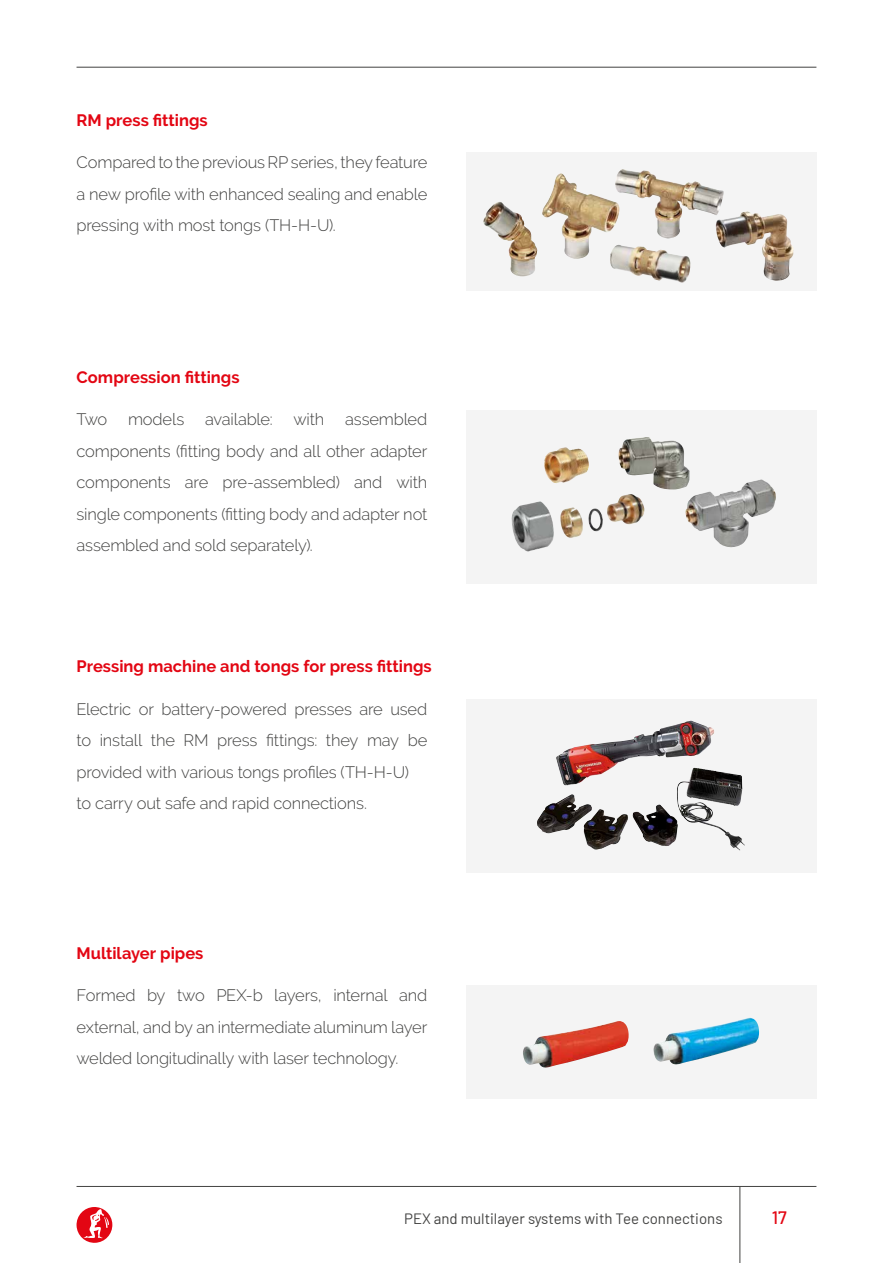
<style>
.page{position:relative;width:893px;height:1263px;background:#fff}
.page>*{position:absolute;margin:0;border:0;box-sizing:border-box;transform-origin:0 0}
.t1{font:500 18px "Barlow";color:#e30613}
.t2{font:300 16.5px/31.5px "Raleway";letter-spacing:-.01em;color:#424241;text-align:justify}
.t3{font:700 16.5px "Raleway";color:#e30613}
.t4{font:15px "Barlow";color:#424241}
</style>
<div class="page">
<hr style="left:77px;top:67px;width:739px;height:1px;background:#424241">
<hr style="left:77px;top:1186px;width:739px;height:1px;background:#424241">
<svg style="left:76px;top:1207px;width:37px;height:36px"></svg>
<svg style="left:84px;top:1209px;width:25px;height:29px"></svg>
<hr style="left:739px;top:1186px;width:1px;height:77px;background:#424241">
<div style="left:466px;top:153px;width:350px;height:138px;background:#f4f4f4"></div>
<img style="left:542px;top:173px;width:73px;height:86px">
<img style="left:615px;top:169px;width:108px;height:69px">
<img style="left:608px;top:245px;width:83px;height:38px">
<img style="left:716px;top:211px;width:78px;height:70px">
<img style="left:483px;top:202px;width:54px;height:74px">
<div style="left:466px;top:410px;width:350px;height:173px;background:#f4f4f4"></div>
<img style="left:685px;top:479px;width:91px;height:68px">
<img style="left:544px;top:447px;width:45px;height:36px">
<img style="left:619px;top:437px;width:70px;height:52px">
<img style="left:511px;top:494px;width:134px;height:57px">
<div style="left:466px;top:699px;width:350px;height:173px;background:#f4f4f4"></div>
<img style="left:556px;top:721px;width:159px;height:102px">
<div style="left:466px;top:985px;width:350px;height:114px;background:#f4f4f4"></div>
<img style="left:653px;top:1018px;width:107px;height:47px">
<img style="left:523px;top:1021px;width:106px;height:47px">
<p class="t3" style="left:77px;top:111px;width:133px">RM press fittings</p>
<p class="t2" style="left:77px;top:146px;width:352px">Compared to the previous RP series, they feature a new profile with enhanced sealing and enable pressing with most tongs (TH-H-U).</p>
<p class="t3" style="left:77px;top:368px;width:165px">Compression fittings</p>
<p class="t2" style="left:77px;top:404px;width:32px">Two</p>
<p class="t2" style="left:128px;top:404px;width:58px">models</p>
<p class="t2" style="left:205px;top:404px;width:69px">available:</p>
<p class="t2" style="left:293px;top:404px;width:32px">with</p>
<p class="t2" style="left:77px;top:404px;width:352px;text-indent:269px">assembled components (fitting body and all other adapter components are pre-assembled) and with single components (fitting body and adapter not assembled and sold separately).</p>
<p class="t3" style="left:77px;top:657px;width:357px">Pressing machine and tongs for press fittings</p>
<p class="t2" style="left:77px;top:693px;width:352px;text-align:left">Electric or battery-powered presses are used to install the RM press fittings: they may be provided with various tongs profiles (TH-H-U) to carry out safe and rapid connections.</p>
<p class="t3" style="left:77px;top:944px;width:128px">Multilayer pipes</p>
<p class="t2" style="left:77px;top:979px;width:352px">Formed by two PEX-b layers, internal and external, and by an intermediate aluminum layer welded longitudinally with laser technology.</p>
<p class="t4" style="left:404px;top:1208px;width:320px">PEX and multilayer systems with Tee connections</p>
<p class="t1" style="left:772px;top:1204px;width:17px">17</p>
</div>
